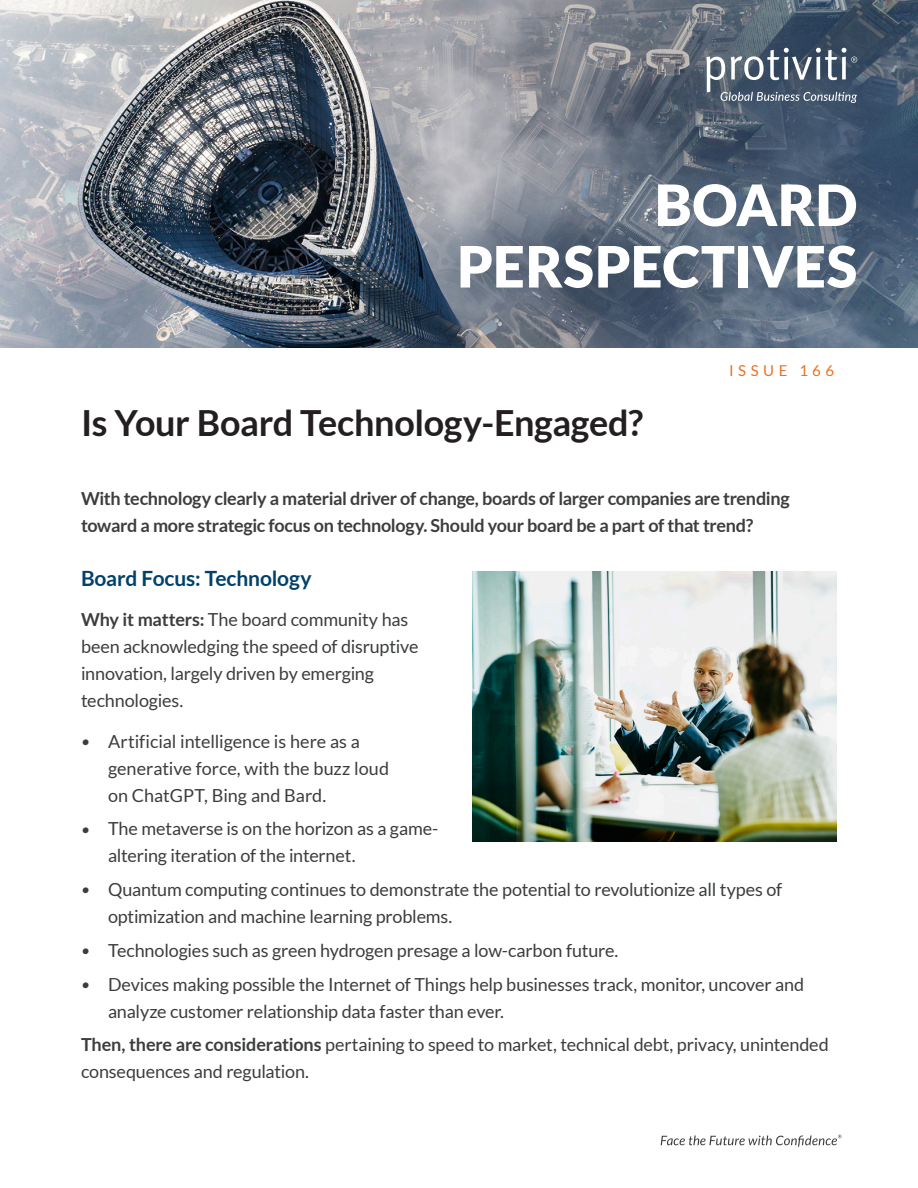
<style>
.page{position:relative;width:918px;height:1188px;background:#fff}
.page>*{position:absolute;margin:0;border:0;box-sizing:border-box;transform-origin:0 0}
.t1{font:900 57px/61.5px "Lato";letter-spacing:.005em;color:#fff;text-align:right}
.Headline_-_24_32_-_Black{font:700 36px "Lato";letter-spacing:-.01em;color:#231f20}
.Subhead_1_-_DarkBlue_-_14_18_Lato{font:700 21px "Lato";letter-spacing:-.005em;color:#00416b}
.Body_Text_-_12_18_-_ProGray_Regular{font:18px/27px "Lato";letter-spacing:-.01em;color:#3c3d3e}
.Body_Intro_-_12_18_-_ProGray{font:700 18px/27px "Lato";letter-spacing:-.02em;color:#3c3d3e}
.t2{font:15px "Lato";letter-spacing:.305em;color:#ea7024}
.s1{font-weight:700}
.s2{font-family:"Merriweather";font-weight:700;font-size:21px}
</style>
<div class="page">
<svg style="left:661px;top:1135px;width:181px;height:12px"></svg>
<img style="left:472px;top:572px;width:365px;height:270px">
<img style="left:0;top:0;width:918px;height:348px">
<svg style="left:706px;top:48px;width:151px;height:55px;background:#677585"></svg>
<h1 class="t1" style="left:457px;top:173px;width:402px">BOARD<br>PERSPECTIVES</h1>
<p class="Headline_-_24_32_-_Black" style="left:81px;top:402px;width:564px">Is Your Board Technology-Engaged?</p>
<p class="t2" style="left:729px;top:363px;width:107px">ISSUE 166</p>
<p class="Body_Intro_-_12_18_-_ProGray" style="left:81px;top:484px;width:710px">With technology clearly a material driver of change, boards of larger companies are trending toward a more strategic focus on technology. Should your board be a part of that trend?</p>
<p class="Subhead_1_-_DarkBlue_-_14_18_Lato" style="left:81px;top:566px;width:232px">Board Focus: Technology</p>
<p class="Body_Text_-_12_18_-_ProGray_Regular" style="left:81px;top:606px;width:339px"><span class="s1">Why it matters:</span> The board community has been acknowledging the speed of disruptive innovation, largely driven by emerging technologies.</p>
<p class="Body_Text_-_12_18_-_ProGray_Regular" style="left:108px;top:727px;width:283px;text-indent:-27px"><span class="s2">•</span> Artificial intelligence is here as a generative force, with the buzz loud on ChatGPT, Bing and Bard.</p>
<p class="Body_Text_-_12_18_-_ProGray_Regular" style="left:108px;top:815px;width:332px;text-indent:-27px"><span class="s2">•</span> The metaverse is on the horizon as a game&shy;altering iteration of the internet.</p>
<p class="Body_Text_-_12_18_-_ProGray_Regular" style="left:108px;top:876px;width:676px;text-indent:-27px"><span class="s2">•</span> Quantum computing continues to demonstrate the potential to revolutionize all types of optimization and machine learning problems.</p>
<p class="Body_Text_-_12_18_-_ProGray_Regular" style="left:81px;top:937px;width:539px"><span class="s2">•</span> Technologies such as green hydrogen presage a low-carbon future.</p>
<p class="Body_Text_-_12_18_-_ProGray_Regular" style="left:108px;top:970px;width:698px;text-indent:-27px"><span class="s2">•</span> Devices making possible the Internet of Things help businesses track, monitor, uncover and analyze customer relationship data faster than ever.</p>
<p class="Body_Text_-_12_18_-_ProGray_Regular" style="left:81px;top:1031px;width:749px"><span class="s1">Then, there are considerations</span> pertaining to speed to market, technical debt, privacy, unintended consequences and regulation.</p>
</div>
